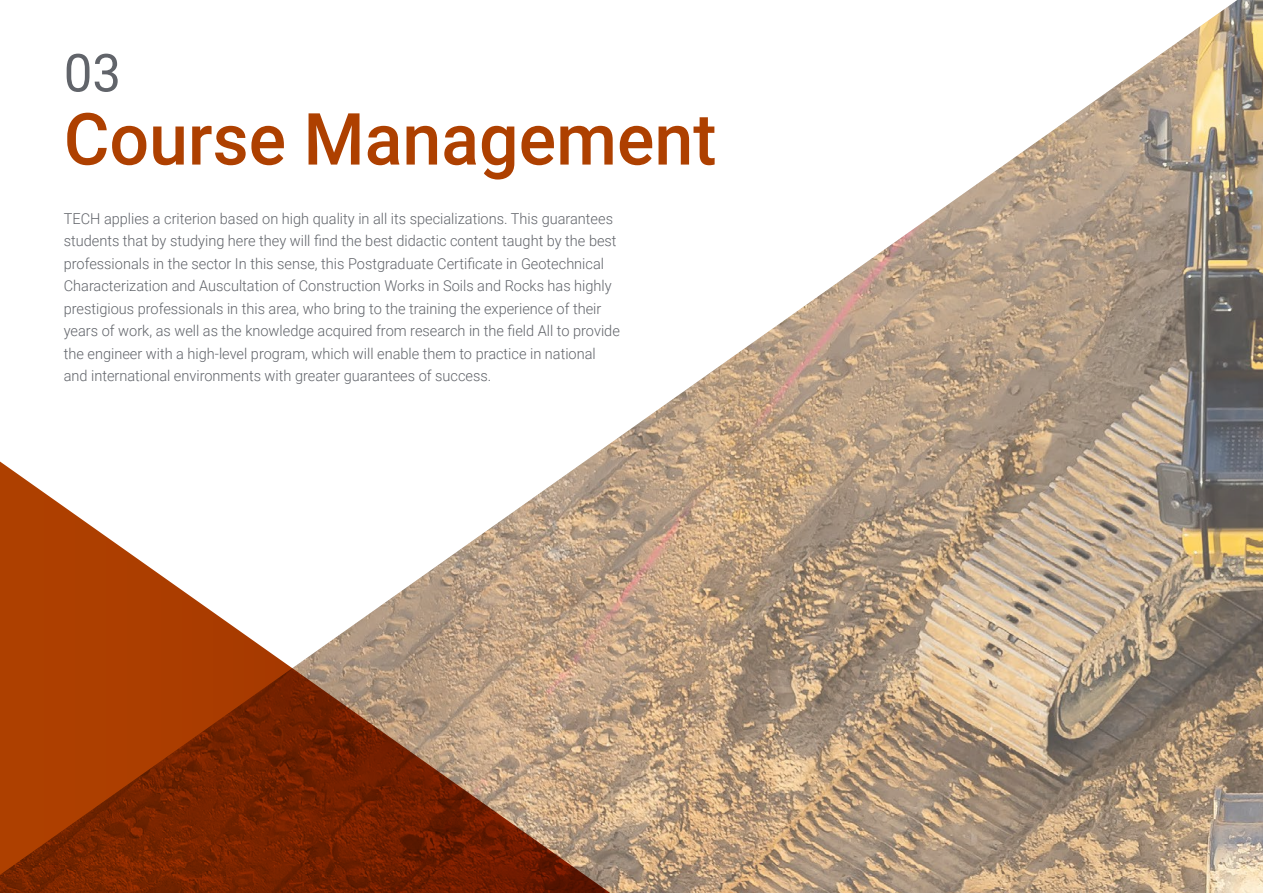
<style>
.page{position:relative;width:1263px;height:893px;background:#fff}
.page>*{position:absolute;margin:0;border:0;box-sizing:border-box;transform-origin:0 0}
.t1{font:500 72px "Roboto";color:#ae4000}
.t2{font:52.5px "Roboto";color:#61646a}
.t3{font:300 15px/22.5px "Roboto";color:#61646a}
</style>
<div class="page">
<img style="left:607px;top:0;width:656px;height:893px">
<svg style="left:0;top:446px;width:640px;height:447px"></svg>
<h2 class="t2" style="left:64px;top:36px;width:59px">03</h2>
<h1 class="t1" style="left:64px;top:89px;width:654px">Course Management</h1>
<p class="t3" style="left:64px;top:207px;width:558px">TECH applies a criterion based on high quality in all its specializations. This guarantees students that by studying here they will find the best didactic content taught by the best professionals in the sector In this sense, this Postgraduate Certificate in Geotechnical Characterization and Auscultation of Construction Works in Soils and Rocks has highly prestigious professionals in this area, who bring to the training the experience of their years of work, as well as the knowledge acquired from research in the field All to provide the engineer with a high-level program, which will enable them to practice in national and international environments with greater guarantees of success.</p>
</div>
